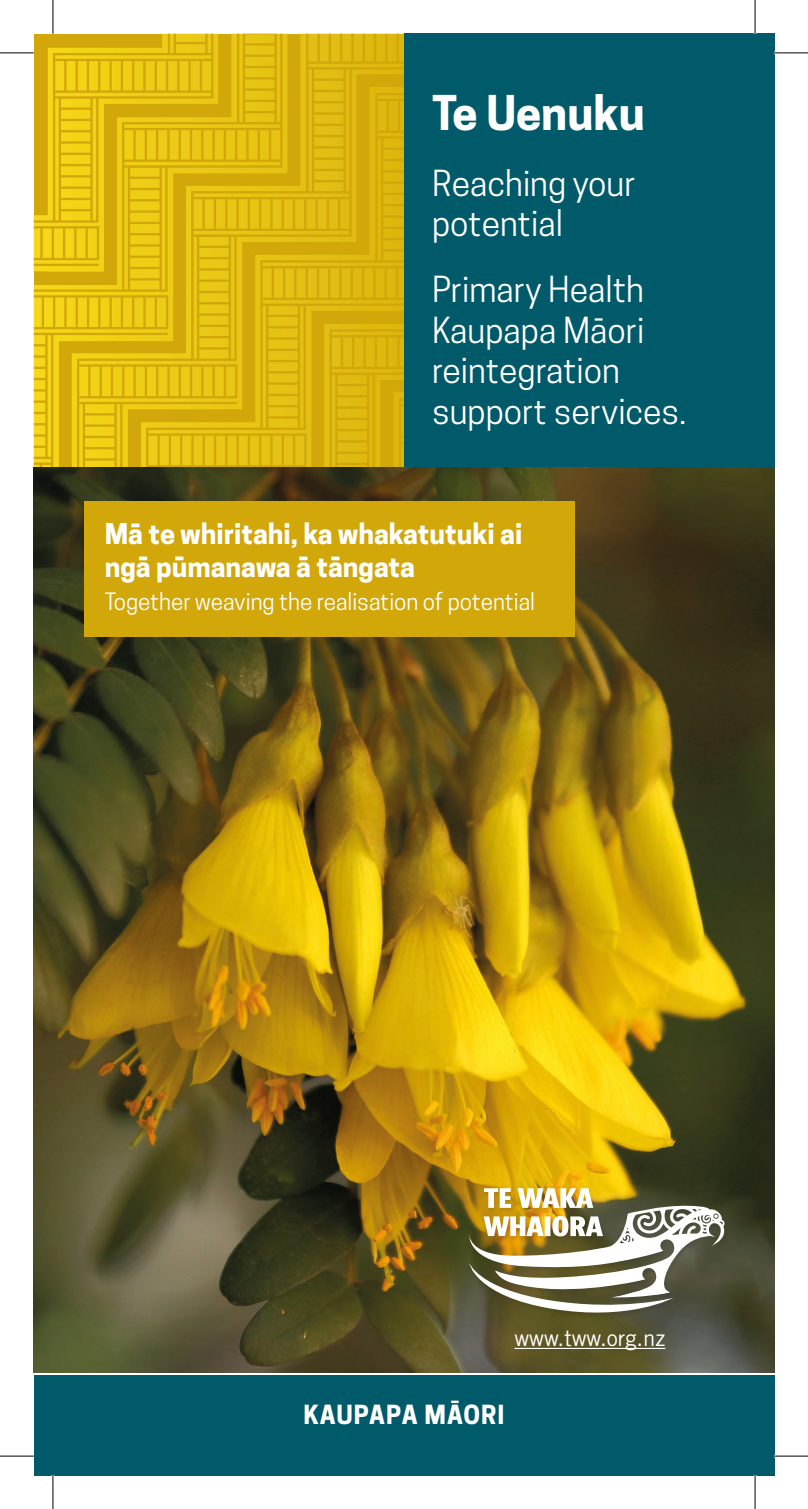
<style>
.page{position:relative;width:808px;height:1509px;background:#fff}
.page>*{position:absolute;margin:0;border:0;box-sizing:border-box;transform-origin:0 0}
.t1{font:700 45px "Cooper Hewitt";color:#fff}
.t2{font:33.75px/40.5px "Cooper Hewitt";color:#fff}
.t3{font:700 27px/32.4px "Cooper Hewitt";color:#fff}
.t4{font:700 24.75px "Cooper Hewitt";letter-spacing:.04em;color:#fff}
.t5{font:22.5px "Cooper Hewitt";color:#fff}
.t6{font:22.05px "Trade Gothic LT Std";color:#fff}
</style>
<div class="page">
<svg style="left:34px;top:34px;width:370px;height:433px;background:#deb90f"></svg>
<img style="left:34px;top:467px;width:740px;height:906px">
<div style="left:84px;top:501px;width:490px;height:135px;background:#d1a70a"></div>
<div style="left:404px;top:34px;width:370px;height:433px;background:#005a69"></div>
<div style="left:34px;top:1375px;width:740px;height:100px;background:#005a69"></div>
<hr style="left:514px;top:1348px;width:151px;height:1px;background:#fff">
<svg style="left:465px;top:1188px;width:259px;height:133px"></svg>
<hr style="left:0;top:53px;width:34px;height:1px;background:#000">
<hr style="left:774px;top:53px;width:33px;height:1px;background:#000">
<hr style="left:0;top:1456px;width:34px;height:1px;background:#000">
<hr style="left:774px;top:1456px;width:33px;height:1px;background:#000">
<hr style="left:53px;top:0;width:1px;height:34px;background:#000">
<hr style="left:53px;top:1475px;width:1px;height:34px;background:#000">
<hr style="left:754px;top:0;width:1px;height:34px;background:#000">
<hr style="left:754px;top:1475px;width:1px;height:34px;background:#000">
<p class="t1" style="left:432px;top:86px;width:214px">Te Uenuku</p>
<p class="t2" style="left:432px;top:163px;width:205px">Reaching your potential</p>
<p class="t2" style="left:432px;top:269px;width:256px">Primary Health<br>Kaupapa Māori reintegration support services.</p>
<p class="t3" style="left:105px;top:518px;width:419px">Mā te whiritahi, ka whakatutuki ai ngā pūmanawa ā tāngata</p>
<p class="t5" style="left:105px;top:588px;width:431px">Together weaving the realisation of potential</p>
<p class="t6" style="left:514px;top:1325px;width:152px">www.tww.org.nz</p>
<p class="t4" style="left:303px;top:1400px;width:203px">KAUPAPA MĀORI</p>
</div>
